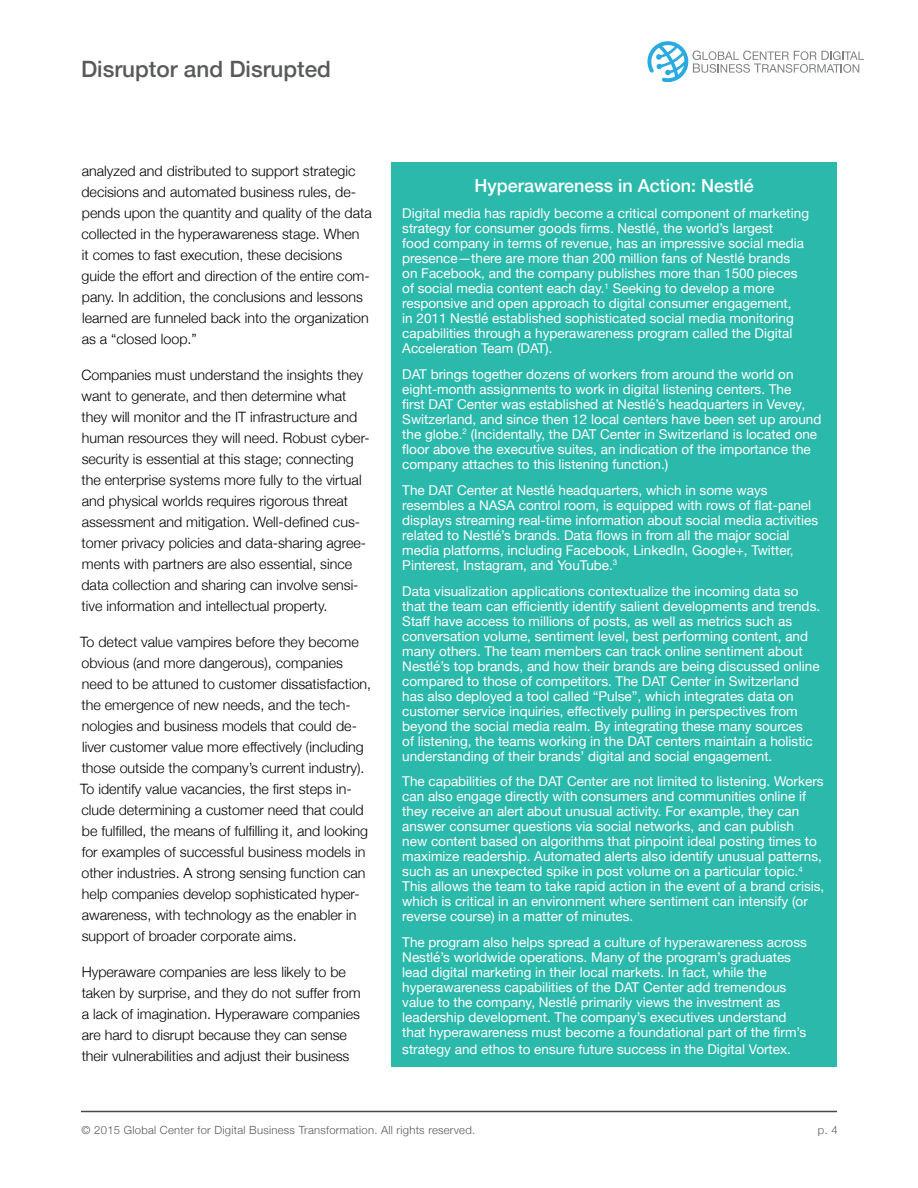
<style>
.page{position:relative;width:918px;height:1188px;background:#fff}
.page>*{position:absolute;margin:0;border:0;box-sizing:border-box;transform-origin:0 0}
.t1{font:500 22.5px "Helvetica Neue";color:#58595b}
.t2{font:500 18px "Helvetica Neue";color:#fff}
.t3{font:300 14.25px/21px "Helvetica Neue";color:#000}
.t4{font:13.5px/15px "Helvetica Neue";color:#fff}
.t5{font:300 11.25px "Helvetica Neue";letter-spacing:.025em;color:#58595b}
</style>
<div class="page">
<hr style="left:81px;top:1111px;width:756px;height:1px;background:#48484a">
<svg style="left:647px;top:41px;width:217px;height:41px"></svg>
<div style="left:392px;top:162px;width:445px;height:904px;background:#2bb9ac"></div>
<h1 class="t1" style="left:81px;top:51px;width:252px">Disruptor and Disrupted</h1>
<p class="t3" style="left:81px;top:159px;width:292px">analyzed and distributed to support strategic decisions and automated business rules, de&shy;pends upon the quantity and quality of the data collected in the hyperawareness stage. When<br>it comes to fast execution, these decisions guide the effort and direction of the entire com&shy;pany. In addition, the conclusions and lessons learned are funneled back into the organization as a “closed loop.”</p>
<p class="t3" style="left:81px;top:363px;width:290px">Companies must understand the insights they want to generate, and then determine what they will monitor and the IT infrastructure and human resources they will need. Robust cyber&shy;security is essential at this stage; connecting the enterprise systems more fully to the virtual and physical worlds requires rigorous threat assessment and mitigation. Well-defined cus&shy;tomer privacy policies and data-sharing agree&shy;ments with partners are also essential, since data collection and sharing can involve sensi&shy;tive information and intellectual property.</p>
<p class="t3" style="left:80px;top:630px;width:292px">To detect value vampires before they become obvious (and more dangerous), companies need to be attuned to customer dissatisfaction, the emergence of new needs, and the tech&shy;nologies and business models that could de&shy;liver customer value more effectively (including those outside the company’s current industry).<br>To identify value vacancies, the first steps in&shy;clude determining a customer need that could be fulfilled, the means of fulfilling it, and looking for examples of successful business models in other industries. A strong sensing function can help companies develop sophisticated hyper&shy;awareness, with technology as the enabler in support of broader corporate aims.</p>
<p class="t3" style="left:82px;top:960px;width:280px">Hyperaware companies are less likely to be taken by surprise, and they do not suffer from a lack of imagination. Hyperaware companies are hard to disrupt because they can sense their vulnerabilities and adjust their business</p>
<h2 class="t2" style="left:475px;top:171px;width:281px">Hyperawareness in Action: Nestlé</h2>
<p class="t4" style="left:402px;top:207px;width:408px">Digital media has rapidly become a critical component of marketing strategy for consumer goods firms. Nestlé, the world’s largest<br>food company in terms of revenue, has an impressive social media presence—there are more than 200 million fans of Nestlé brands<br>on Facebook, and the company publishes more than 1500 pieces of social media content each day.<sup>1</sup> Seeking to develop a more responsive and open approach to digital consumer engagement,<br>in 2011 Nestlé established sophisticated social media monitoring capabilities through a hyperawareness program called the Digital Acceleration Team (DAT).</p>
<p class="t4" style="left:402px;top:367px;width:421px">DAT brings together dozens of workers from around the world on eight-month assignments to work in digital listening centers. The<br>first DAT Center was established at Nestlé’s headquarters in Vevey, Switzerland, and since then 12 local centers have been set up around the globe.<sup>2</sup> (Incidentally, the DAT Center in Switzerland is located one floor above the executive suites, an indication of the importance the company attaches to this listening function.)</p>
<p class="t4" style="left:402px;top:483px;width:417px">The DAT Center at Nestlé headquarters, which in some ways resembles a NASA control room, is equipped with rows of flat-panel displays streaming real-time information about social media activities related to Nestlé’s brands. Data flows in from all the major social media platforms, including Facebook, LinkedIn, Google+, Twitter, Pinterest, Instagram, and YouTube.<sup>3</sup></p>
<p class="t4" style="left:402px;top:584px;width:419px">Data visualization applications contextualize the incoming data so that the team can efficiently identify salient developments and trends.<br>Staff have access to millions of posts, as well as metrics such as conversation volume, sentiment level, best performing content, and many others. The team members can track online sentiment about Nestlé’s top brands, and how their brands are being discussed online compared to those of competitors. The DAT Center in Switzerland has also deployed a tool called “Pulse”, which integrates data on customer service inquiries, effectively pulling in perspectives from beyond the social media realm. By integrating these many sources<br>of listening, the teams working in the DAT centers maintain a holistic understanding of their brands’ digital and social engagement.</p>
<p class="t4" style="left:402px;top:775px;width:424px">The capabilities of the DAT Center are not limited to listening. Workers can also engage directly with consumers and communities online if they receive an alert about unusual activity. For example, they can answer consumer questions via social networks, and can publish<br>new content based on algorithms that pinpoint ideal posting times to maximize readership. Automated alerts also identify unusual patterns, such as an unexpected spike in post volume on a particular topic.<sup>4<br></sup>This allows the team to take rapid action in the event of a brand crisis, which is critical in an environment where sentiment can intensify (or reverse course) in a matter of minutes.</p>
<p class="t4" style="left:402px;top:936px;width:406px">The program also helps spread a culture of hyperawareness across Nestlé’s worldwide operations. Many of the program’s graduates lead digital marketing in their local markets. In fact, while the hyperawareness capabilities of the DAT Center add tremendous value to the company, Nestlé primarily views the investment as leadership development. The company’s executives understand that hyperawareness must become a foundational part of the firm’s</p>
<p class="t4" style="left:402px;top:1042px;width:390px">strategy and ethos to ensure future success in the Digital Vortex.</p>
<p class="t5" style="left:82px;top:1121px;width:395px">© 2015 Global Center for Digital Business Transformation. All rights reserved.</p>
<p class="t5" style="left:818px;top:1121px;width:21px">p. 4</p>
</div>
